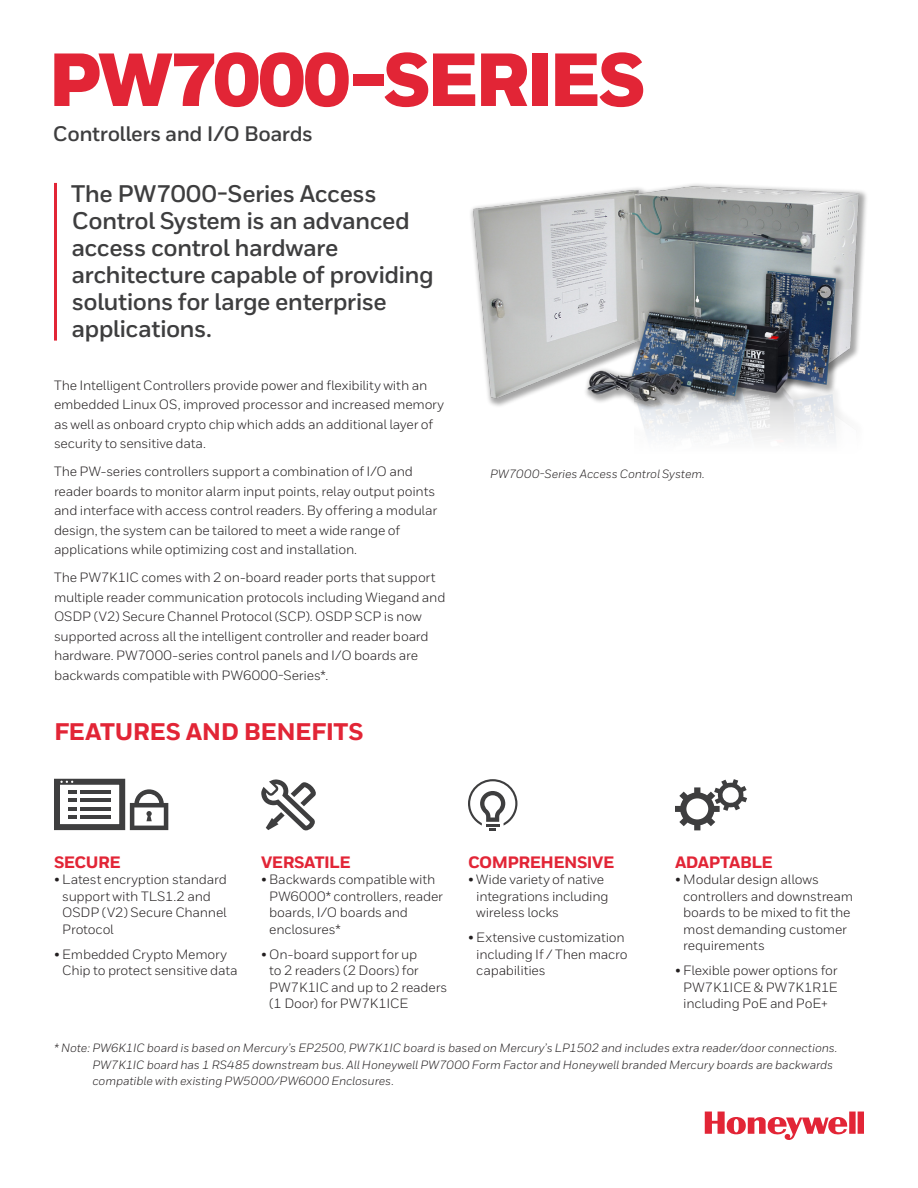
<style>
.page{position:relative;width:918px;height:1188px;background:#fff}
.page>*{position:absolute;margin:0;border:0;box-sizing:border-box;transform-origin:0 0}
.t1{font:900 75px "Honeywell Sans";letter-spacing:-.05em;color:#e22536}
.t2{font:700 24px/27px "Honeywell Sans";letter-spacing:-.025em;color:#3e3e3f}
.t3{font:800 24px "Honeywell Sans";letter-spacing:-.02em;color:#e22536}
.t4{font:700 21px "Honeywell Sans";letter-spacing:-.025em;color:#3e3e3f}
.t5{font:800 16.5px "Honeywell Sans";letter-spacing:-.03em;color:#e22536}
.t6{font:13.5px/16.5px "Honeywell Sans";letter-spacing:-.015em;color:#231f20}
.t7{font:italic 12px/16.5px "Honeywell Sans";letter-spacing:-.005em;color:#231f20}
</style>
<div class="page">
<img style="left:470px;top:184px;width:397px;height:235px">
<svg style="left:705px;top:1112px;width:159px;height:28px"></svg>
<hr style="left:54px;top:183px;width:3px;height:158px;background:#e22536">
<svg style="left:261px;top:779px;width:55px;height:51px"></svg>
<svg style="left:130px;top:789px;width:38px;height:41px"></svg>
<hr style="left:80px;top:790px;width:31px;height:4px;background:#3e3e3f">
<hr style="left:80px;top:798px;width:31px;height:4px;background:#3e3e3f">
<hr style="left:80px;top:807px;width:31px;height:4px;background:#3e3e3f">
<svg style="left:68px;top:790px;width:9px;height:29px"></svg>
<hr style="left:80px;top:815px;width:31px;height:4px;background:#3e3e3f">
<div style="left:54px;top:779px;width:71px;height:51px;border:6px solid #3e3e3f"></div>
<svg style="left:60px;top:781px;width:13px;height:2px"></svg>
<svg style="left:468px;top:779px;width:49px;height:51px"></svg>
<svg style="left:675px;top:779px;width:72px;height:51px"></svg>
<h1 class="t1" style="left:48px;top:34px;width:600px">PW7000-SERIES</h1>
<h3 class="t4" style="left:53px;top:121px;width:261px">Controllers and I/O Boards</h3>
<h2 class="t2" style="left:71px;top:180px;width:364px">The PW7000-Series Access<br>Control System is an advanced access control hardware architecture capable of providing solutions for large enterprise applications.</h2>
<p class="t6" style="left:54px;top:376px;width:392px;line-height:19.5px">The Intelligent Controllers provide power and flexibility with an embedded Linux OS, improved processor and increased memory as well as onboard crypto chip which adds an additional layer of security to sensitive data.</p>
<p class="t6" style="left:54px;top:462px;width:385px;line-height:19.5px">The PW-series controllers support a combination of I/O and reader boards to monitor alarm input points, relay output points and interface with access control readers. By offering a modular design, the system can be tailored to meet a wide range of applications while optimizing cost and installation.</p>
<p class="t6" style="left:54px;top:568px;width:393px;line-height:19.5px">The PW7K1IC comes with 2 on-board reader ports that support multiple reader communication protocols including Wiegand and OSDP (V2) Secure Channel Protocol (SCP). OSDP SCP is now supported across all the intelligent controller and reader board hardware. PW7000-series control panels and I/O boards are backwards compatible with PW6000-Series*.</p>
<h2 class="t3" style="left:54px;top:717px;width:311px">FEATURES AND BENEFITS</h2>
<p class="t7" style="left:490px;top:466px;width:216px">PW7000-Series Access Control System.</p>
<p class="t5" style="left:54px;top:852px;width:68px">SECURE</p>
<p class="t6" style="left:62px;top:871px;width:166px;text-indent:-8px">• Latest encryption standard support with TLS1.2 and<br>OSDP (V2) Secure Channel<br>Protocol</p>
<p class="t6" style="left:62px;top:946px;width:177px;text-indent:-8px">• Embedded Crypto Memory<br>Chip to protect sensitive data</p>
<p class="t5" style="left:261px;top:852px;width:91px">VERSATILE</p>
<p class="t6" style="left:269px;top:871px;width:175px;text-indent:-8px">• Backwards compatible with<br>PW6000* controllers, reader boards, I/O boards and enclosures*</p>
<p class="t6" style="left:269px;top:946px;width:180px;text-indent:-8px">• On-board support for up<br>to 2 readers (2 Doors) for<br>PW7K1IC and up to 2 readers (1 Door) for PW7K1ICE</p>
<p class="t5" style="left:468px;top:852px;width:148px">COMPREHENSIVE</p>
<p class="t6" style="left:476px;top:871px;width:134px;text-indent:-8px">• Wide variety of native integrations including wireless locks</p>
<p class="t6" style="left:476px;top:929px;width:153px;text-indent:-8px">• Extensive customization including If / Then macro capabilities</p>
<p class="t5" style="left:675px;top:852px;width:99px">ADAPTABLE</p>
<p class="t6" style="left:683px;top:871px;width:171px;text-indent:-8px">• Modular design allows controllers and downstream boards to be mixed to fit the most demanding customer requirements</p>
<p class="t6" style="left:683px;top:962px;width:156px;text-align:justify;text-indent:-8px">• Flexible power options for PW7K1ICE &amp; PW7K1R1E including PoE and PoE+</p>
<p class="t7" style="left:92px;top:1040px;width:747px;text-indent:-38px">* Note: PW6K1IC board is based on Mercury’s EP2500, PW7K1IC board is based on Mercury’s LP1502 and includes extra reader/door connections.<br>PW7K1IC board has 1 RS485 downstream bus. All Honeywell PW7000 Form Factor and Honeywell branded Mercury boards are backwards compatible with existing PW5000/PW6000 Enclosures.</p>
</div>
